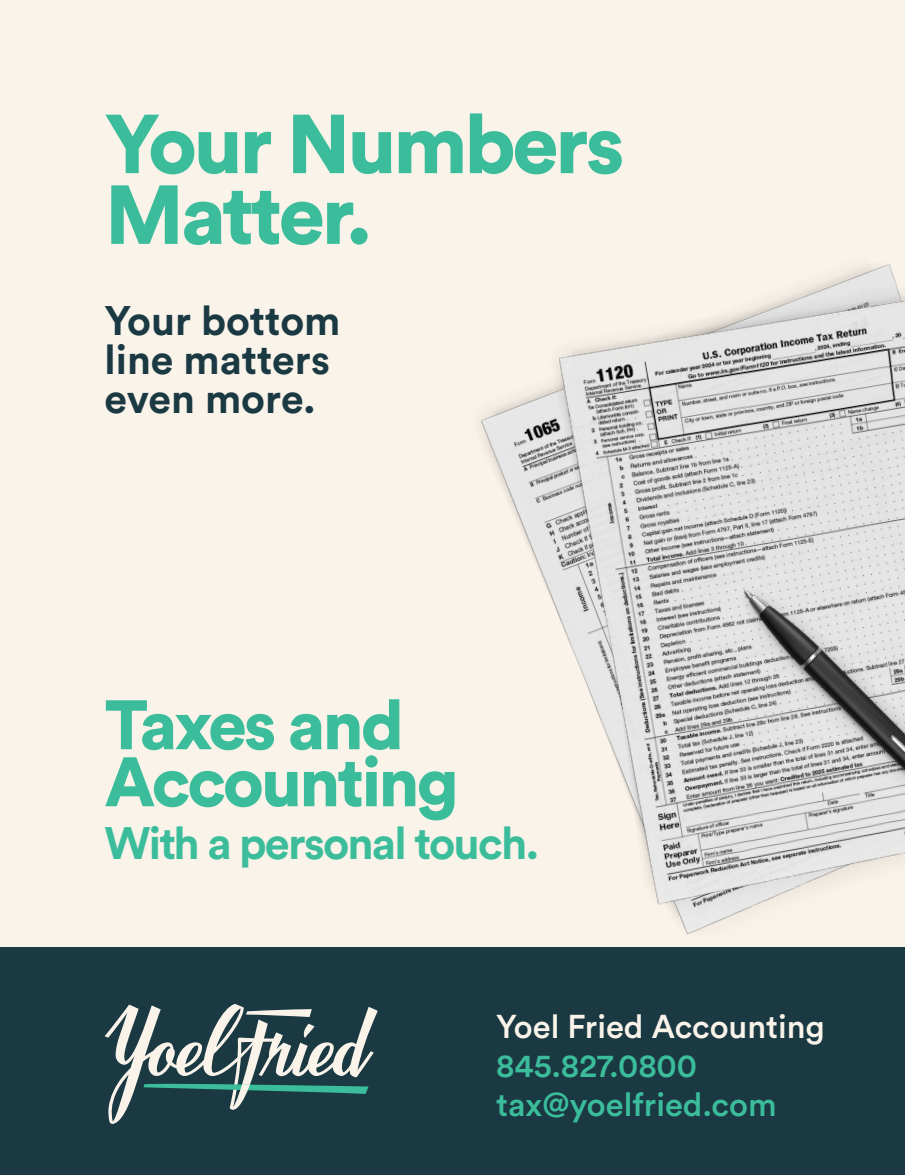
<style>
.page{position:relative;width:905px;height:1175px;background:#fff}
.page>*{position:absolute;margin:0;border:0;box-sizing:border-box;transform-origin:0 0}
.t1{font:900 82.5px/70.7px "Circular Std";letter-spacing:-.04em;color:#3bbd9b}
.t2{font:900 69px/57px "Circular Std";letter-spacing:-.04em;color:#3bbd9b}
.t3{font:700 45px "Circular Std";letter-spacing:-.04em;color:#3bbd9b}
.t4{font:700 40.8px/38.8px "Circular Std";color:#1a3942}
.t5{font:500 32.7px/39.2px "Circular Std";color:#3bbd9b}
.s1{color:#f9f3ea}
</style>
<div class="page">
<div style="left:0;top:0;width:904px;height:1174px;background:#f9f3ea"></div>
<div style="left:0;top:947px;width:904px;height:227px;background:#1a3942"></div>
<svg style="left:105px;top:1004px;width:273px;height:120px"></svg>
<img style="left:480px;top:264px;width:424px;height:506px">
<img style="left:620px;top:469px;width:284px;height:466px">
<p class="t1" style="left:104px;top:107px;width:521px">Your Numbers<br>Matter.</p>
<p class="t4" style="left:104px;top:301px;width:237px">Your bottom line matters even more.</p>
<p class="t2" style="left:104px;top:695px;width:355px">Taxes and<br>Accounting</p>
<p class="t3" style="left:104px;top:814px;width:436px">With a personal touch.</p>
<p class="t5" style="left:496px;top:1005px;width:330px"><span class="s1">Yoel Fried Accounting<br></span>845.827.0800 tax@yoelfried.com</p>
</div>
